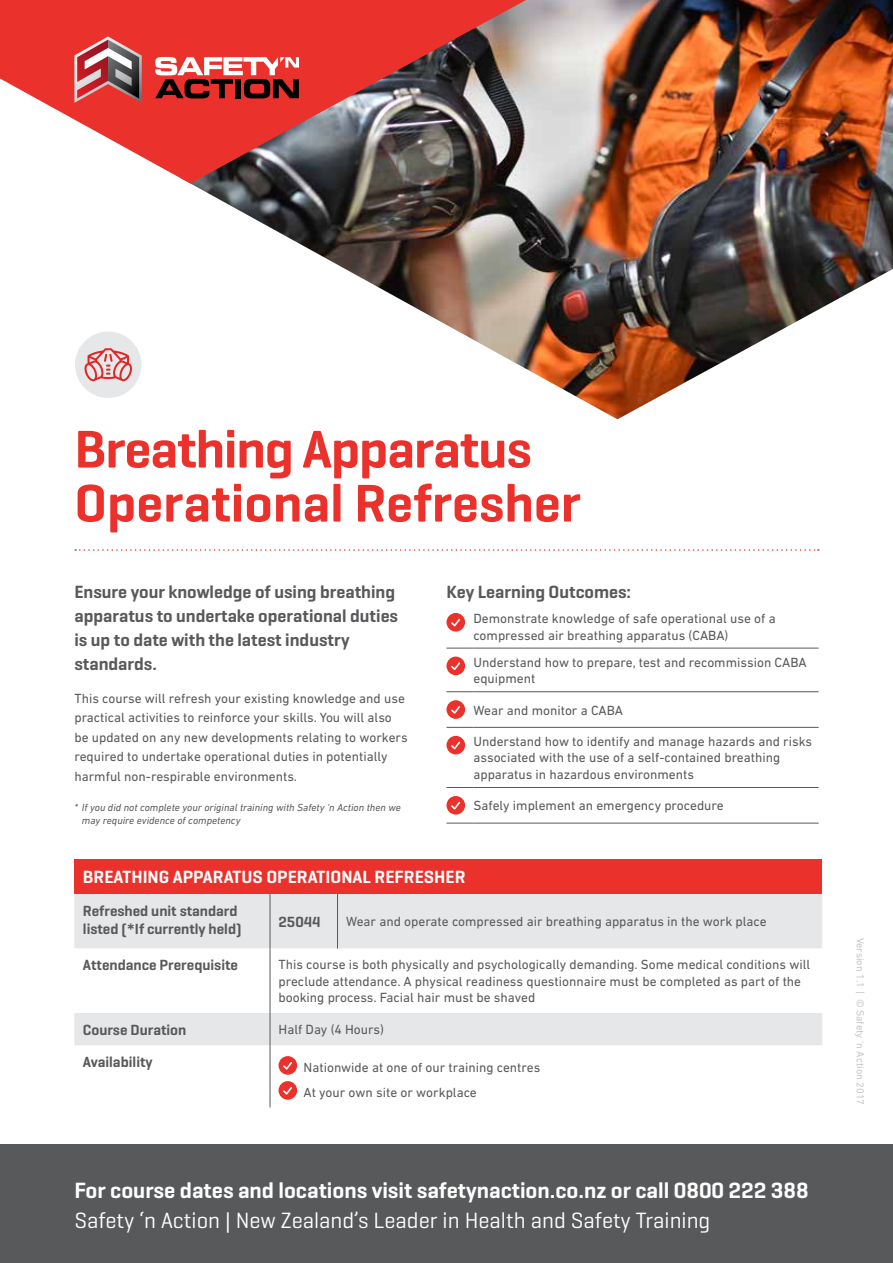
<style>
.page{position:relative;width:893px;height:1263px;background:#fff}
.page>*{position:absolute;margin:0;border:0;box-sizing:border-box;transform-origin:0 0}
.t1{font:600 54px/54px "Geogrotesque";letter-spacing:-.005em;color:#eb312b}
.t2{font:600 22.5px "Geogrotesque";color:#fff}
.t3{font:22.5px "Geogrotesque";color:#fff}
.t4{font:600 18px/24px "Geogrotesque";color:#58595b}
.t5{font:600 18px "Geogrotesque";color:#fff}
.t6{font:600 15px/18px "Geogrotesque";color:#58595b}
.t7{font:13.5px/16.5px "DIN Next LT Pro";color:#58595b}
.t8{font:italic 10.5px/12.6px "DIN Next LT Pro";color:#58595b}
.t9{font:10.5px "DIN Next LT Pro";color:#c7c8ca}
</style>
<div class="page">
<img style="left:191px;top:0;width:702px;height:419px">
<div style="left:0;top:1144px;width:893px;height:119px;background:#58595b"></div>
<svg style="left:446px;top:648px;width:27px;height:1px"></svg>
<hr style="left:473px;top:648px;width:346px;height:1px;background:#58595b">
<svg style="left:446px;top:691px;width:27px;height:1px"></svg>
<hr style="left:473px;top:691px;width:346px;height:1px;background:#58595b">
<svg style="left:446px;top:727px;width:27px;height:1px"></svg>
<hr style="left:473px;top:727px;width:346px;height:1px;background:#58595b">
<svg style="left:446px;top:787px;width:27px;height:1px"></svg>
<hr style="left:473px;top:787px;width:346px;height:1px;background:#58595b">
<svg style="left:446px;top:823px;width:27px;height:1px"></svg>
<hr style="left:473px;top:823px;width:346px;height:1px;background:#58595b">
<svg style="left:446px;top:613px;width:19px;height:18px"></svg>
<svg style="left:446px;top:657px;width:19px;height:18px"></svg>
<svg style="left:446px;top:700px;width:19px;height:19px"></svg>
<svg style="left:446px;top:736px;width:19px;height:18px"></svg>
<svg style="left:446px;top:796px;width:19px;height:19px"></svg>
<div style="left:74px;top:859px;width:748px;height:35px;background:#eb312b"></div>
<div style="left:74px;top:894px;width:748px;height:54px;background:#e6e7e8"></div>
<svg style="left:74px;top:948px;width:748px;height:159px"></svg>
<hr style="left:270px;top:894px;width:1px;height:54px;background:#58595b">
<hr style="left:337px;top:894px;width:1px;height:54px;background:#58595b">
<hr style="left:270px;top:948px;width:1px;height:65px;background:#58595b">
<hr style="left:270px;top:1013px;width:1px;height:32px;background:#58595b">
<hr style="left:270px;top:1045px;width:1px;height:62px;background:#58595b">
<svg style="left:279px;top:1056px;width:18px;height:19px"></svg>
<svg style="left:279px;top:1081px;width:18px;height:19px"></svg>
<svg style="left:75px;top:549px;width:744px;height:2px"></svg>
<div style="left:75px;top:332px;width:66px;height:66px;background:#e6e7e8;border-radius:50%"></div>
<svg style="left:84px;top:348px;width:48px;height:33px"></svg>
<svg style="left:0;top:0;width:565px;height:184px;background:#c06562"></svg>
<svg style="left:74px;top:36px;width:68px;height:67px;background:#b86263"></svg>
<svg style="left:155px;top:57px;width:144px;height:41px"></svg>
<h1 class="t1" style="left:74px;top:422px;width:508px">Breathing Apparatus<br>Operational Refresher</h1>
<h3 class="t4" style="left:74px;top:580px;width:325px">Ensure your knowledge of using breathing apparatus to undertake operational duties is up to date with the latest industry standards.</h3>
<p class="t7" style="left:74px;top:688px;width:335px;line-height:19.5px">This course will refresh your existing knowledge and use practical activities to reinforce your skills. You will also be updated on any new developments relating to workers required to undertake operational duties in potentially harmful non-respirable environments.</p>
<p class="t8" style="left:82px;top:801px;width:321px;text-indent:-7px">* If you did not complete your original training with Safety ‘n Action then we may require evidence of competency</p>
<h3 class="t4" style="left:446px;top:580px;width:186px">Key Learning Outcomes:</h3>
<p class="t7" style="left:473px;top:610px;width:304px">Demonstrate knowledge of safe operational use of a compressed air breathing apparatus (CABA)</p>
<p class="t7" style="left:473px;top:654px;width:335px">Understand how to prepare, test and recommission CABA equipment</p>
<p class="t7" style="left:473px;top:702px;width:151px">Wear and monitor a CABA</p>
<p class="t7" style="left:473px;top:733px;width:340px">Understand how to identify and manage hazards and risks associated with the use of a self-contained breathing apparatus in hazardous environments</p>
<p class="t7" style="left:473px;top:797px;width:252px">Safely implement an emergency procedure</p>
<h3 class="t5" style="left:83px;top:866px;width:384px">BREATHING APPARATUS OPERATIONAL REFRESHER</h3>
<p class="t6" style="left:83px;top:902px;width:160px">Refreshed unit standard listed (*If currently held)</p>
<p class="t6" style="left:278px;top:913px;width:44px">25044</p>
<p class="t7" style="left:346px;top:913px;width:422px">Wear and operate compressed air breathing apparatus in the work place</p>
<p class="t6" style="left:83px;top:956px;width:157px">Attendance Prerequisite</p>
<p class="t7" style="left:279px;top:956px;width:533px">This course is both physically and psychologically demanding. Some medical conditions will preclude attendance. A physical readiness questionnaire must be completed as part of the booking process. Facial hair must be shaved</p>
<p class="t6" style="left:83px;top:1020px;width:105px">Course Duration</p>
<p class="t7" style="left:279px;top:1021px;width:107px">Half Day (4 Hours)</p>
<p class="t6" style="left:83px;top:1053px;width:71px">Availability</p>
<p class="t7" style="left:304px;top:1054px;width:238px;line-height:25px">Nationwide at one of our training centres<br>At your own site or workplace</p>
<h2 class="t2" style="left:74px;top:1176px;width:736px">For course dates and locations visit safetynaction.co.nz or call 0800 222 388</h2>
<h2 class="t3" style="left:74px;top:1206px;width:637px">Safety ‘n Action | New Zealand’s Leader in Health and Safety Training</h2>
<p class="t9" style="left:866px;top:938px;width:169px;rotate:90deg">Version 1.1 | © Safety ‘n Action 2017</p>
</div>
